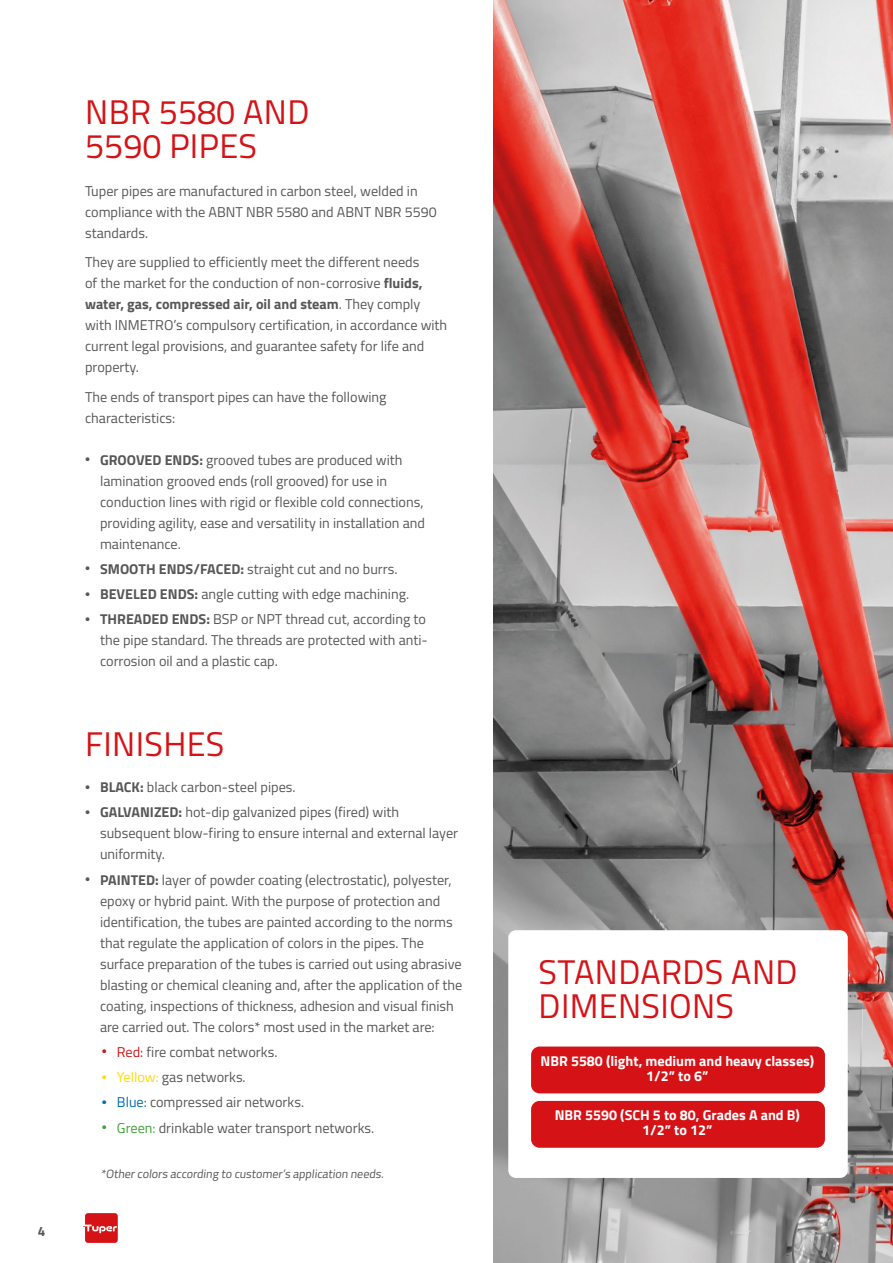
<style>
.page{position:relative;width:893px;height:1263px;background:#fff}
.page>*{position:absolute;margin:0;border:0;box-sizing:border-box;transform-origin:0 0}
.t1{font:34.2px/34.2px "Titillium Web";letter-spacing:.01em;color:#d51317}
.t2{font:14.25px/21px "Titillium Web";color:#575756}
.t3{font:700 14.25px/15px "Titillium Web";color:#fff;text-align:center}
.t4{font:700 13.5px "Titillium Web";color:#575756}
.t5{font:12px "Titillium Web";color:#575756}
.s1{font-weight:700}
.s2{font-family:"Rotis Sans Serif Std";font-weight:300;font-size:10.5px}
.s3{font-family:"Rotis Sans Serif Std";font-weight:300;font-size:10.5px;color:#cd1719}
.s4{color:#cd1719}
.s5{font-family:"Rotis Sans Serif Std";font-weight:300;font-size:10.5px;color:#ffda00}
.s6{color:#ffda00}
.s7{font-family:"Rotis Sans Serif Std";font-weight:300;font-size:10.5px;color:#006db6}
.s8{color:#006db6}
.s9{font-family:"Rotis Sans Serif Std";font-weight:300;font-size:10.5px;color:#3fa535}
.s10{color:#3fa535}
</style>
<div class="page">
<img style="left:493px;top:0;width:400px;height:1263px">
<div style="left:508px;top:930px;width:340px;height:248px;background:#fff;border-radius:8px"></div>
<div style="left:531px;top:1046px;width:294px;height:47px;background:#d51317;border-radius:9px"></div>
<div style="left:531px;top:1101px;width:294px;height:47px;background:#d51317;border-radius:9px"></div>
<div style="left:85px;top:1213px;width:33px;height:30px;background:#d51317;border-radius:3px"></div>
<svg style="left:83px;top:1224px;width:34px;height:9px"></svg>
<p class="t4" style="left:38px;top:1220px;width:9px">4</p>
<h1 class="t1" style="left:85px;top:93px;width:226px">NBR 5580 AND<br>5590 PIPES</h1>
<p class="t2" style="left:85px;top:179px;width:353px">Tuper pipes are manufactured in carbon steel, welded in compliance with the ABNT NBR 5580 and ABNT NBR 5590 standards.</p>
<p class="t2" style="left:85px;top:251px;width:364px">They are supplied to efficiently meet the different needs<br>of the market for the conduction of non-corrosive <span class="s1">fluids, water, gas, compressed air, oil and steam</span>. They comply with INMETRO’s compulsory certification, in accordance with current legal provisions, and guarantee safety for life and property.</p>
<p class="t2" style="left:85px;top:385px;width:303px">The ends of transport pipes can have the following characteristics:</p>
<p class="t2" style="left:100px;top:448px;width:326px;text-indent:-15px"><span class="s2">•</span> <span class="s1">GROOVED ENDS:</span> grooved tubes are produced with lamination grooved ends (roll grooved) for use in conduction lines with rigid or flexible cold connections, providing agility, ease and versatility in installation and maintenance.</p>
<p class="t2" style="left:85px;top:558px;width:314px"><span class="s2">•</span> <span class="s1">SMOOTH ENDS/FACED:</span> straight cut and no burrs.</p>
<p class="t2" style="left:85px;top:583px;width:326px"><span class="s2">•</span> <span class="s1">BEVELED ENDS:</span> angle cutting with edge machining.</p>
<p class="t2" style="left:100px;top:608px;width:329px;text-indent:-15px"><span class="s2">•</span> <span class="s1">THREADED ENDS:</span> BSP or NPT thread cut, according to the pipe standard. The threads are protected with anti&shy;corrosion oil and a plastic cap.</p>
<h1 class="t1" style="left:85px;top:725px;width:141px">FINISHES</h1>
<p class="t2" style="left:85px;top:776px;width:212px"><span class="s2">•</span> <span class="s1">BLACK:</span> black carbon-steel pipes.</p>
<p class="t2" style="left:100px;top:801px;width:360px;text-indent:-15px"><span class="s2">•</span> <span class="s1">GALVANIZED:</span> hot-dip galvanized pipes (fired) with subsequent blow-firing to ensure internal and external layer uniformity.</p>
<p class="t2" style="left:100px;top:868px;width:364px;text-indent:-15px"><span class="s2">•</span> <span class="s1">PAINTED:</span> layer of powder coating (electrostatic), polyester, epoxy or hybrid paint. With the purpose of protection and identification, the tubes are painted according to the norms that regulate the application of colors in the pipes. The surface preparation of the tubes is carried out using abrasive blasting or chemical cleaning and, after the application of the coating, inspections of thickness, adhesion and visual finish are carried out. The colors* most used in the market are:</p>
<p class="t2" style="left:102px;top:1041px;width:177px"><span class="s3">•</span> <span class="s4">Red:</span> fire combat networks.</p>
<p class="t2" style="left:102px;top:1066px;width:145px"><span class="s5">•</span> <span class="s6">Yellow:</span> gas networks.</p>
<p class="t2" style="left:102px;top:1091px;width:204px"><span class="s7">•</span> <span class="s8">Blue:</span> compressed air networks.</p>
<p class="t2" style="left:102px;top:1116px;width:274px"><span class="s9">•</span> <span class="s10">Green:</span> drinkable water transport networks.</p>
<p class="t5" style="left:101px;top:1165px;width:286px">*Other colors according to customer’s application needs.</p>
<h1 class="t1" style="left:539px;top:953px;width:260px">STANDARDS AND<br>DIMENSIONS</h1>
<p class="t3" style="left:540px;top:1053px;width:275px">NBR 5580 (light, medium and heavy classes)<br>1/2” to 6”</p>
<p class="t3" style="left:555px;top:1107px;width:247px">NBR 5590 (SCH 5 to 80, Grades A and B)<br>1/2” to 12”</p>
</div>
